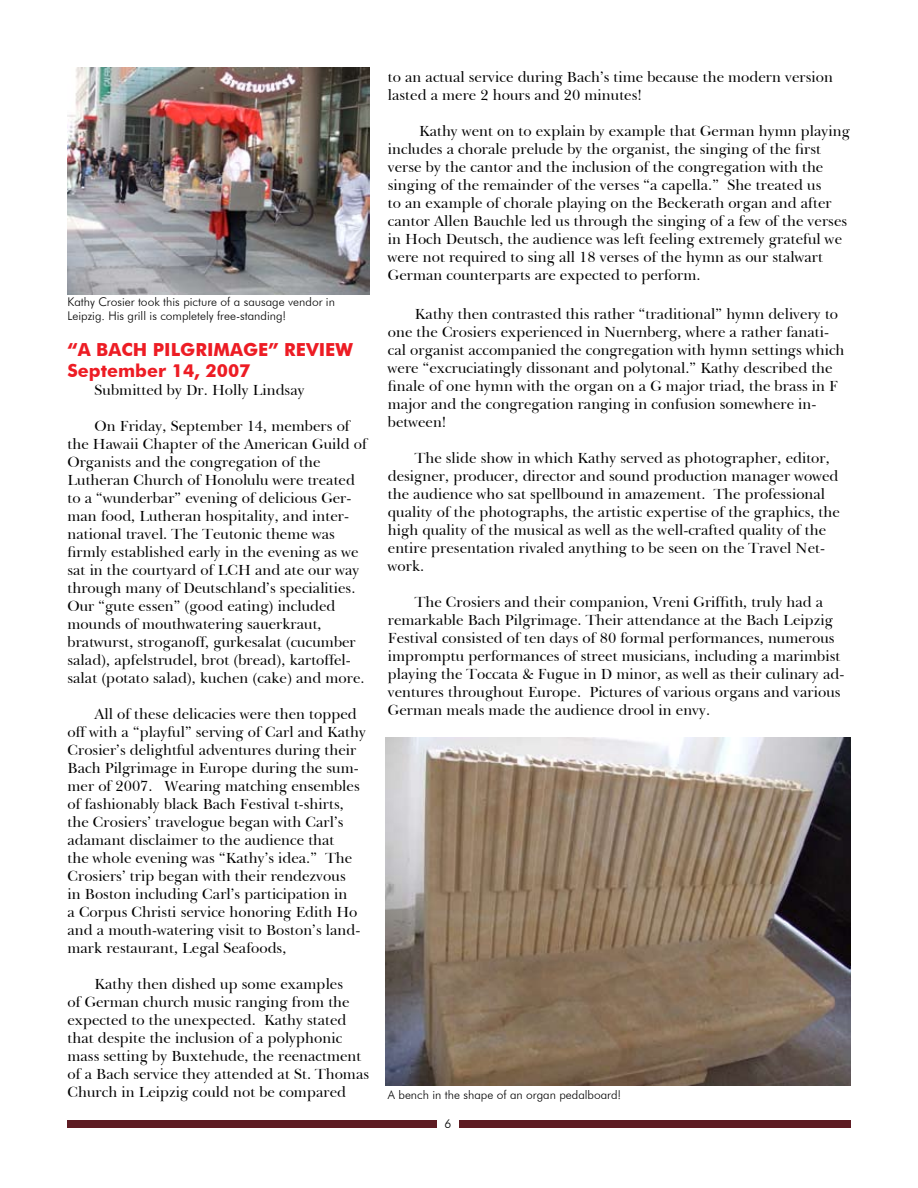
<style>
.page{position:relative;width:918px;height:1188px;background:#fff}
.page>*{position:absolute;margin:0;border:0;box-sizing:border-box;transform-origin:0 0}
.t1{font:700 18px "Futura BT";color:#ed1c24}
.t2{font:15px/18px "New Baskerville IT Cby BT";color:#000}
.t3{font:300 12px/14.4px "Futura BT";color:#000}
</style>
<div class="page">
<div style="left:68px;top:1120px;width:369px;height:8px;background:#5e1c23"></div>
<div style="left:459px;top:1120px;width:391px;height:8px;background:#5e1c23"></div>
<img style="left:68px;top:68px;width:302px;height:226px">
<img style="left:386px;top:737px;width:464px;height:349px">
<p class="t3" style="left:68px;top:294px;width:269px">Kathy Crosier took this picture of a sausage vendor in<br>Leipzig. His grill is completely free-standing!</p>
<p class="t1" style="left:68px;top:338px;width:55px">“A BACH</p>
<p class="t1" style="left:153px;top:338px;width:24px">PILGRIMAGE</p>
<p class="t1" style="left:269px;top:338px;width:40px">” REVIEW</p>
<p class="t1" style="left:68px;top:360px;width:185px">SEPTEMBER 14, 2007</p>
<p class="t2" style="left:94px;top:381px;width:212px">Submitted by Dr. Holly Lindsay</p>
<p class="t2" style="left:68px;top:417px;width:301px;text-indent:27px">On Friday, September 14, members of the Hawaii Chapter of the American Guild of Organists and the congregation of the Lutheran Church of Honolulu were treated to a “wunderbar” evening of delicious Ger&shy;man food, Lutheran hospitality, and inter&shy;national travel. The Teutonic theme was firmly established early in the evening as we sat in the courtyard of LCH and ate our way through many of Deutschland’s specialities.<br>Our “gute essen” (good eating) included mounds of mouthwatering sauerkraut, bratwurst, stroganoff, gurkesalat (cucumber salad), apfelstrudel, brot (bread), kartoffel&shy;salat (potato salad), kuchen (cake) and more.</p>
<p class="t2" style="left:68px;top:705px;width:300px;text-indent:27px">All of these delicacies were then topped off with a “playful” serving of Carl and Kathy Crosier’s delightful adventures during their Bach Pilgrimage in Europe during the sum&shy;mer of 2007. Wearing matching ensembles of fashionably black Bach Festival t-shirts, the Crosiers’ travelogue began with Carl’s adamant disclaimer to the audience that<br>the whole evening was “Kathy’s idea.” The Crosiers’ trip began with their rendezvous<br>in Boston including Carl’s participation in<br>a Corpus Christi service honoring Edith Ho and a mouth-watering visit to Boston’s land&shy;mark restaurant, Legal Seafoods,</p>
<p class="t2" style="left:68px;top:975px;width:303px;text-indent:27px">Kathy then dished up some examples<br>of German church music ranging from the expected to the unexpected. Kathy stated that despite the inclusion of a polyphonic mass setting by Buxtehude, the reenactment of a Bach service they attended at St. Thomas Church in Leipzig could not be compared</p>
<p class="t2" style="left:388px;top:68px;width:447px">to an actual service during Bach’s time because the modern version lasted a mere 2 hours and 20 minutes!</p>
<p class="t2" style="left:388px;top:122px;width:464px;text-indent:31px">Kathy went on to explain by example that German hymn playing includes a chorale prelude by the organist, the singing of the first verse by the cantor and the inclusion of the congregation with the singing of the remainder of the verses “a capella.” She treated us<br>to an example of chorale playing on the Beckerath organ and after cantor Allen Bauchle led us through the singing of a few of the verses in Hoch Deutsch, the audience was left feeling extremely grateful we were not required to sing all 18 verses of the hymn as our stalwart German counterparts are expected to perform.</p>
<p class="t2" style="left:388px;top:305px;width:458px;text-indent:27px">Kathy then contrasted this rather “traditional” hymn delivery to one the Crosiers experienced in Nuernberg, where a rather fanati&shy;cal organist accompanied the congregation with hymn settings which were “excruciatingly dissonant and polytonal.” Kathy described the finale of one hymn with the organ on a G major triad, the brass in F major and the congregation ranging in confusion somewhere in&shy;between!</p>
<p class="t2" style="left:388px;top:449px;width:454px;text-indent:27px">The slide show in which Kathy served as photographer, editor, designer, producer, director and sound production manager wowed the audience who sat spellbound in amazement. The professional quality of the photographs, the artistic expertise of the graphics, the high quality of the musical as well as the well-crafted quality of the entire presentation rivaled anything to be seen on the Travel Net&shy;work.</p>
<p class="t2" style="left:388px;top:593px;width:458px;text-indent:27px">The Crosiers and their companion, Vreni Griffith, truly had a remarkable Bach Pilgrimage. Their attendance at the Bach Leipzig Festival consisted of ten days of 80 formal performances, numerous impromptu performances of street musicians, including a marimbist playing the Toccata &amp; Fugue in D minor, as well as their culinary ad&shy;ventures throughout Europe. Pictures of various organs and various German meals made the audience drool in envy.</p>
<p class="t3" style="left:388px;top:1087px;width:235px">A bench in the shape of an organ pedalboard!</p>
</div>
